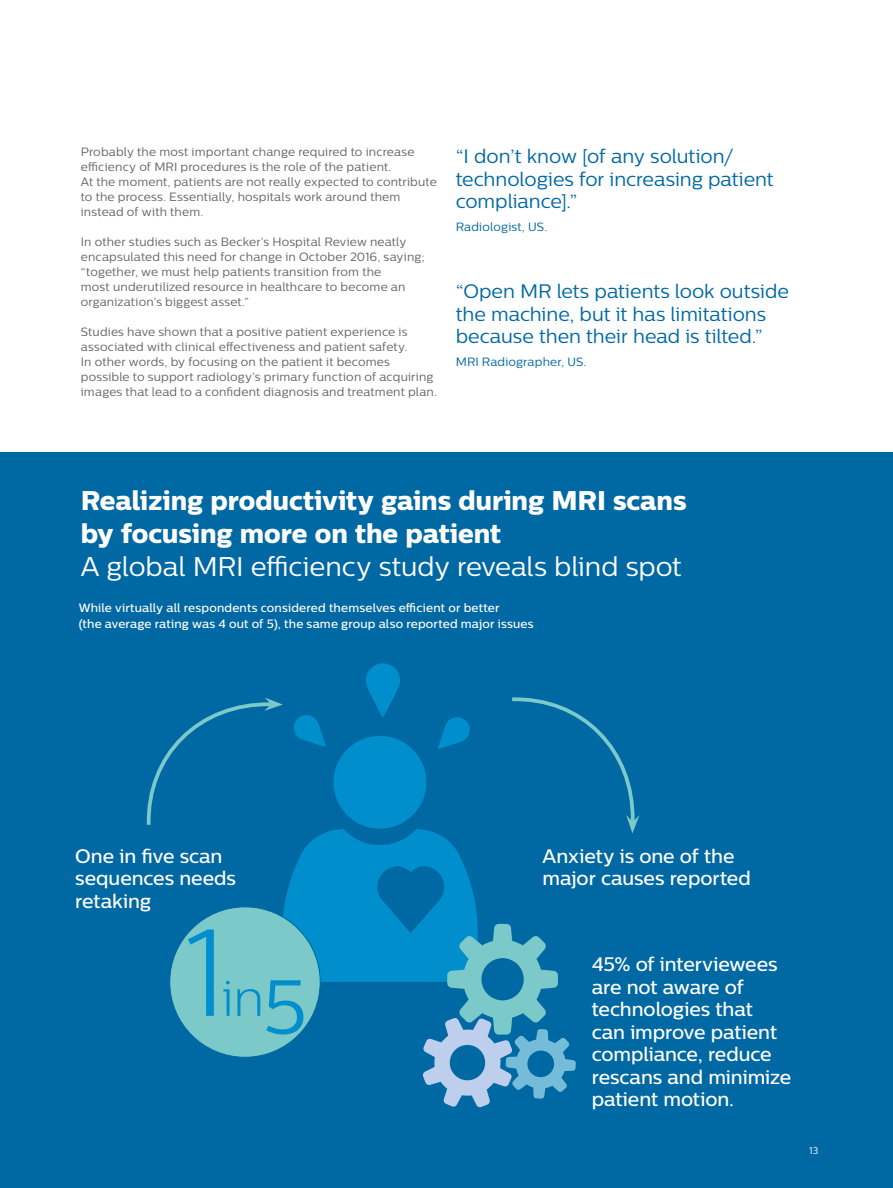
<style>
.page{position:relative;width:893px;height:1188px;background:#fff}
.page>*{position:absolute;margin:0;border:0;box-sizing:border-box;transform-origin:0 0}
.t1{font:300 123px "Centrale Sans";color:#008fcc}
.t2{font:300 51px "Centrale Sans";color:#008fcc}
.t3{font:27px/33px "Centrale Sans X Bold";letter-spacing:-.005em;color:#fff}
.t4{font:27px "Centrale Sans";letter-spacing:-.005em;color:#fff}
.t5{font:500 19.5px/22.5px "Centrale Sans";letter-spacing:-.005em;color:#fff}
.t6{font:19.5px/22.5px "Centrale Sans";letter-spacing:-.005em;color:#0068a3}
.t7{font:12px/15px "Centrale Sans";letter-spacing:.015em;color:#646463}
.t8{font:500 12px/16.5px "Centrale Sans";letter-spacing:.01em;color:#fff}
.t9{font:12px "Centrale Sans";letter-spacing:.015em;color:#0068a3}
.t10{font:9.75px "Centrale Sans";color:#fff}
.s1{font-weight:400;font-size:76.5px}
</style>
<div class="page">
<div style="left:0;top:453px;width:893px;height:735px;background:#0068a3"></div>
<svg style="left:146px;top:663px;width:494px;height:445px"></svg>
<p class="t7" style="left:81px;top:144px;width:358px">Probably the most important change required to increase efficiency of MRI procedures is the role of the patient.<br>At the moment, patients are not really expected to contribute to the process. Essentially, hospitals work around them instead of with them.</p>
<p class="t7" style="left:81px;top:234px;width:345px">In other studies such as Becker’s Hospital Review neatly encapsulated this need for change in October 2016, saying; “together, we must help patients transition from the<br>most underutilized resource in healthcare to become an organization’s biggest asset.”</p>
<p class="t7" style="left:81px;top:324px;width:358px">Studies have shown that a positive patient experience is associated with clinical effectiveness and patient safety.<br>In other words, by focusing on the patient it becomes possible to support radiology’s primary function of acquiring images that lead to a confident diagnosis and treatment plan.</p>
<h3 class="t6" style="left:456px;top:145px;width:319px">“I don’t know [of any solution/ technologies for increasing patient compliance].”</h3>
<p class="t9" style="left:456px;top:220px;width:93px">Radiologist, US.</p>
<h3 class="t6" style="left:456px;top:280px;width:335px">“Open MR lets patients look outside the machine, but it has limitations because then their head is tilted.”</h3>
<p class="t9" style="left:456px;top:355px;width:132px">MRI Radiographer, US.</p>
<h3 class="t3" style="left:81px;top:484px;width:607px">Realizing productivity gains during MRI scans by focusing more on the patient</h3>
<h3 class="t4" style="left:81px;top:551px;width:602px">A global MRI efficiency study reveals blind spot</h3>
<p class="t8" style="left:79px;top:599px;width:456px">While virtually all respondents considered themselves efficient or better<br>(the average rating was 4 out of 5), the same group also reported major issues</p>
<h3 class="t5" style="left:75px;top:844px;width:162px">One in five scan sequences needs retaking</h3>
<h1 class="t1" style="left:182px;top:903px;width:46px">1</h1>
<h2 class="t2" style="left:222px;top:969px;width:86px">in<span class="s1">5</span></h2>
<h3 class="t5" style="left:543px;top:844px;width:210px">Anxiety is one of the major causes reported</h3>
<h3 class="t5" style="left:592px;top:953px;width:201px">45% of interviewees are not aware of technologies that<br>can improve patient compliance, reduce rescans and minimize patient motion.</h3>
<p class="t10" style="left:809px;top:1145px;width:11px">13</p>
</div>
